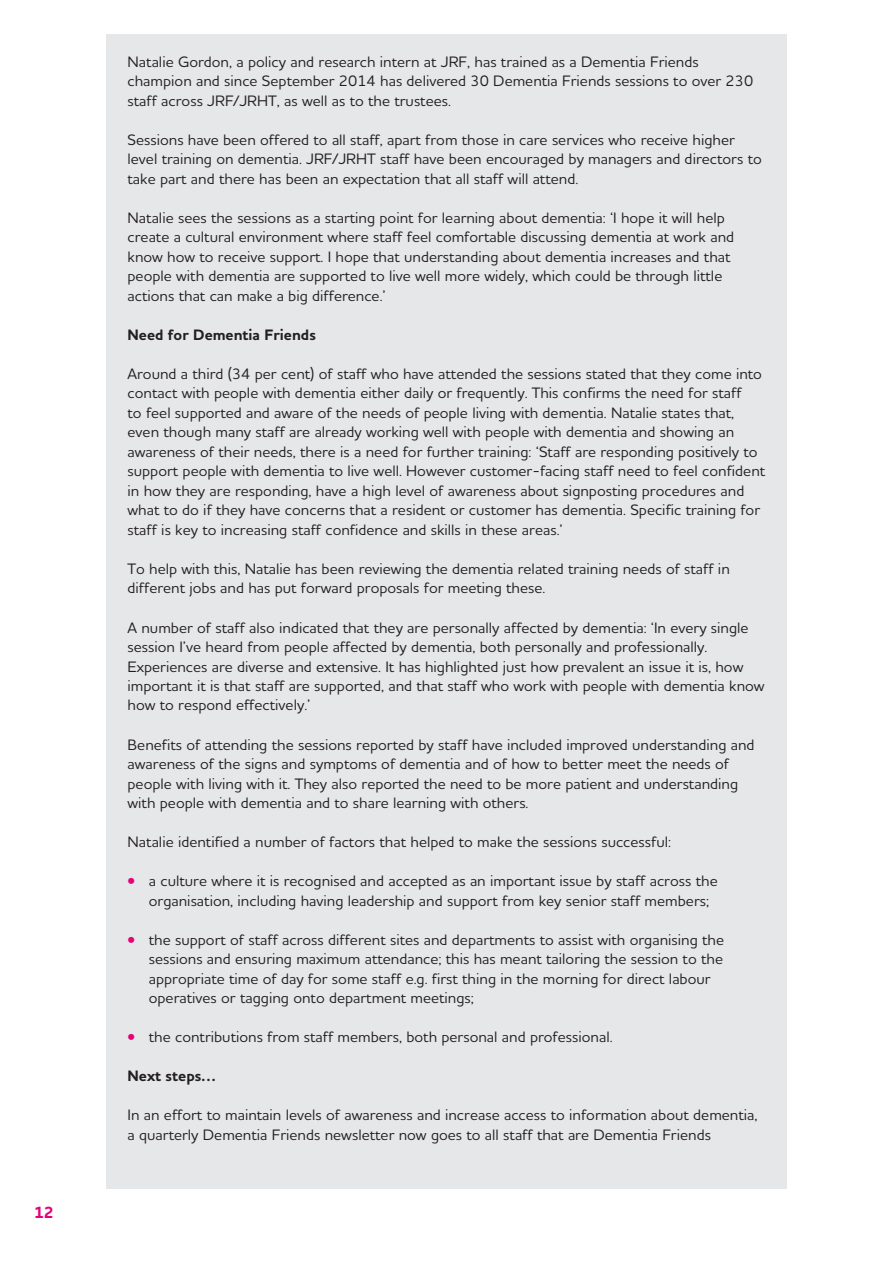
<style>
.page{position:relative;width:893px;height:1263px;background:#fff}
.page>*{position:absolute;margin:0;border:0;box-sizing:border-box;transform-origin:0 0}
.t1{font:700 16.5px "Houschka Alt Pro";color:#e40278}
.Body_no_space_afte{font:500 15.3px/19.5px "Houschka Alt Pro";color:#231f20}
.Body_no_space_afte-2{font:700 15.3px "Houschka Alt Pro";color:#231f20}
.s1{font-weight:700;font-size:15px;color:#e40278}
</style>
<div class="page">
<div style="left:106px;top:34px;width:681px;height:1154px;background:#e6e7e9"></div>
<p class="t1" style="left:34px;top:1202px;width:21px">12</p>
<p class="Body_no_space_afte" style="left:128px;top:52px;width:627px">Natalie Gordon, a policy and research intern at JRF, has trained as a Dementia Friends champion and since September 2014 has delivered 30 Dementia Friends sessions to over 230 staff across JRF/JRHT, as well as to the trustees.</p>
<p class="Body_no_space_afte" style="left:128px;top:130px;width:636px">Sessions have been offered to all staff, apart from those in care services who receive higher level training on dementia. JRF/JRHT staff have been encouraged by managers and directors to take part and there has been an expectation that all staff will attend.</p>
<p class="Body_no_space_afte" style="left:128px;top:208px;width:608px">Natalie sees the sessions as a starting point for learning about dementia: ‘I hope it will help create a cultural environment where staff feel comfortable discussing dementia at work and know how to receive support. I hope that understanding about dementia increases and that people with dementia are supported to live well more widely, which could be through little actions that can make a big difference.’</p>
<p class="Body_no_space_afte-2" style="left:128px;top:325px;width:190px">Need for Dementia Friends</p>
<p class="Body_no_space_afte" style="left:128px;top:364px;width:639px">Around a third (34 per cent) of staff who have attended the sessions stated that they come into contact with people with dementia either daily or frequently. This confirms the need for staff<br>to feel supported and aware of the needs of people living with dementia. Natalie states that, even though many staff are already working well with people with dementia and showing an awareness of their needs, there is a need for further training: ‘Staff are responding positively to support people with dementia to live well. However customer-facing staff need to feel confident in how they are responding, have a high level of awareness about signposting procedures and what to do if they have concerns that a resident or customer has dementia. Specific training for staff is key to increasing staff confidence and skills in these areas.’</p>
<p class="Body_no_space_afte" style="left:128px;top:559px;width:604px">To help with this, Natalie has been reviewing the dementia related training needs of staff in different jobs and has put forward proposals for meeting these.</p>
<p class="Body_no_space_afte" style="left:128px;top:617px;width:639px">A number of staff also indicated that they are personally affected by dementia: ‘In every single session I’ve heard from people affected by dementia, both personally and professionally.<br>Experiences are diverse and extensive. It has highlighted just how prevalent an issue it is, how important it is that staff are supported, and that staff who work with people with dementia know how to respond effectively.’</p>
<p class="Body_no_space_afte" style="left:128px;top:734px;width:628px">Benefits of attending the sessions reported by staff have included improved understanding and awareness of the signs and symptoms of dementia and of how to better meet the needs of people with living with it. They also reported the need to be more patient and understanding with people with dementia and to share learning with others.</p>
<p class="Body_no_space_afte" style="left:128px;top:832px;width:545px">Natalie identified a number of factors that helped to make the sessions successful:</p>
<p class="Body_no_space_afte" style="left:149px;top:871px;width:570px;text-indent:-21px"><span class="s1">•</span> a culture where it is recognised and accepted as an important issue by staff across the organisation, including having leadership and support from key senior staff members;</p>
<p class="Body_no_space_afte" style="left:149px;top:929px;width:577px;text-indent:-21px"><span class="s1">•</span> the support of staff across different sites and departments to assist with organising the sessions and ensuring maximum attendance; this has meant tailoring the session to the appropriate time of day for some staff e.g. first thing in the morning for direct labour operatives or tagging onto department meetings;</p>
<p class="Body_no_space_afte" style="left:128px;top:1027px;width:486px"><span class="s1">•</span> the contributions from staff members, both personal and professional.</p>
<p class="Body_no_space_afte-2" style="left:128px;top:1066px;width:90px">Next steps…</p>
<p class="Body_no_space_afte" style="left:128px;top:1105px;width:631px">In an effort to maintain levels of awareness and increase access to information about dementia, a quarterly Dementia Friends newsletter now goes to all staff that are Dementia Friends</p>
</div>
